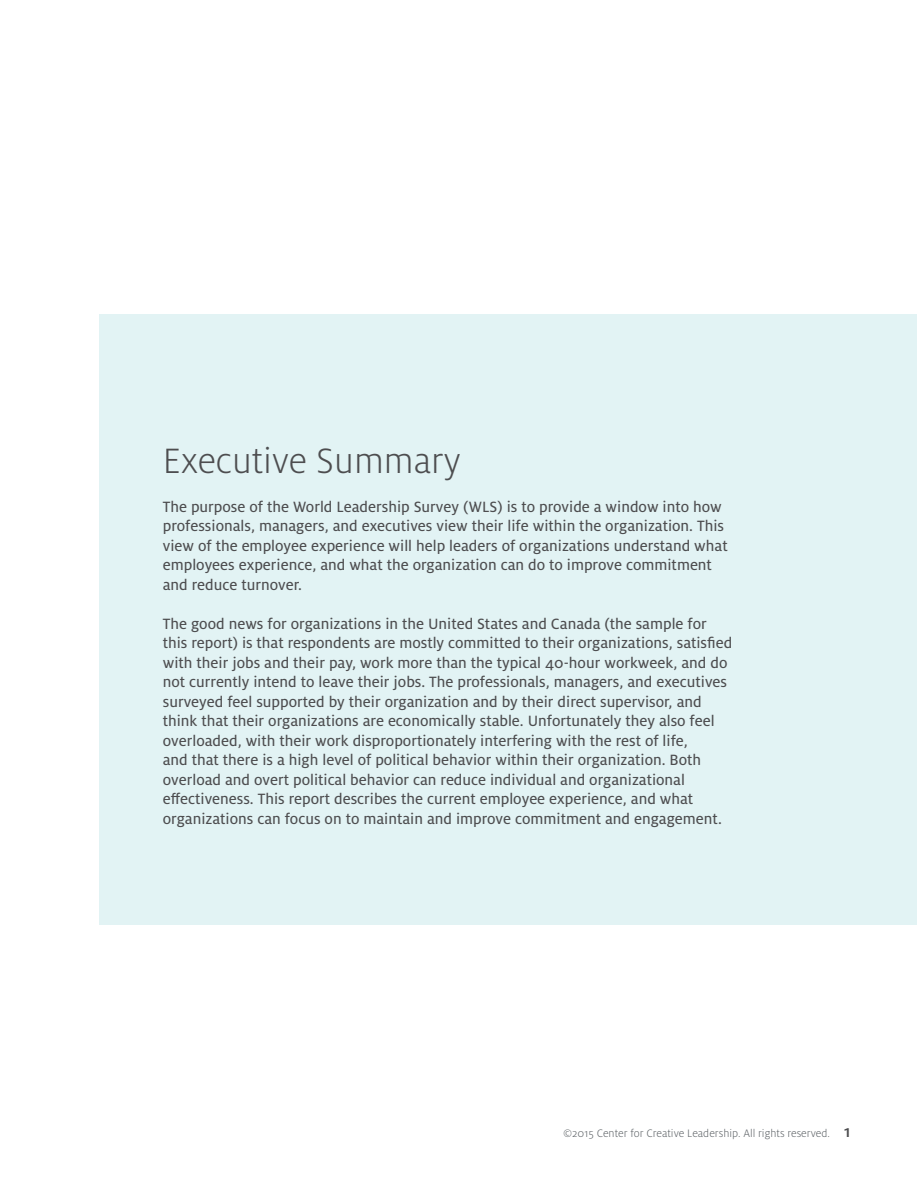
<style>
.page{position:relative;width:918px;height:1188px;background:#fff}
.page>*{position:absolute;margin:0;border:0;box-sizing:border-box;transform-origin:0 0}
.t1{font:300 39px "Milo Pro";color:#4d4d4f}
.t2{font:16.5px/19.5px "Milo Pro Text";color:#4d4d4f}
.t3{font:300 12px "Milo Pro";color:#5e6367}
.s1{font-weight:500;font-size:18px;color:#4d4d4f}
</style>
<div class="page">
<div style="left:100px;top:314px;width:817px;height:610px;background:#e2f3f4"></div>
<h1 class="t1" style="left:163px;top:440px;width:299px">Executive Summary</h1>
<p class="t2" style="left:163px;top:497px;width:566px">The purpose of the World Leadership Survey (WLS) is to provide a window into how professionals, managers, and executives view their life within the organization. This view of the employee experience will help leaders of organizations understand what employees experience, and what the organization can do to improve commitment and reduce turnover.</p>
<p class="t2" style="left:163px;top:614px;width:571px">The good news for organizations in the United States and Canada (the sample for this report) is that respondents are mostly committed to their organizations, satisfied with their jobs and their pay, work more than the typical 40-hour workweek, and do not currently intend to leave their jobs. The professionals, managers, and executives surveyed feel supported by their organization and by their direct supervisor, and think that their organizations are economically stable. Unfortunately they also feel overloaded, with their work disproportionately interfering with the rest of life,<br>and that there is a high level of political behavior within their organization. Both overload and overt political behavior can reduce individual and organizational effectiveness. This report describes the current employee experience, and what organizations can focus on to maintain and improve commitment and engagement.</p>
<p class="t3" style="left:563px;top:1127px;width:289px">©2015 Center for Creative Leadership. All rights reserved. <span class="s1">1</span></p>
</div>
